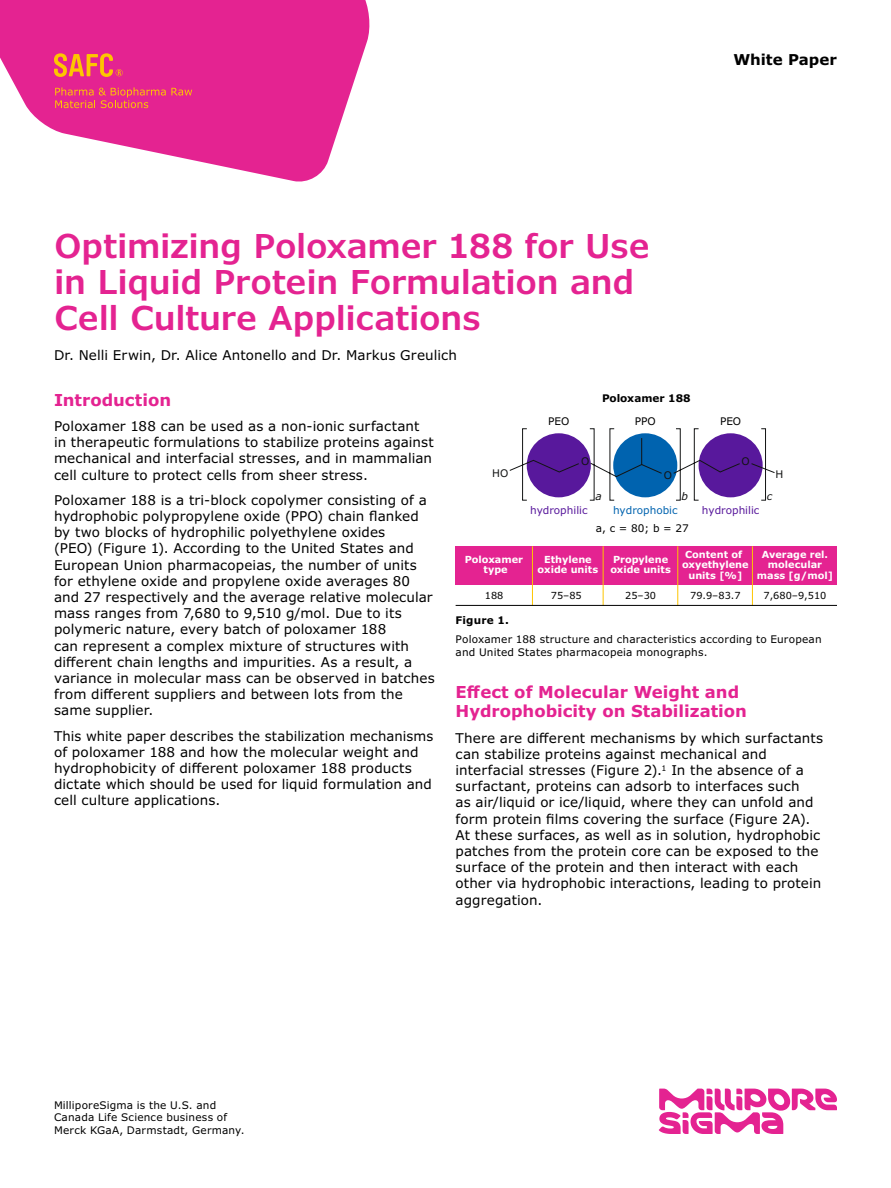
<style>
.page{position:relative;width:891px;height:1188px;background:#fff}
.page>*{position:absolute;margin:0;border:0;box-sizing:border-box;transform-origin:0 0}
.t1{font:600 33px/36px "Verdana Pro";letter-spacing:-.01em;color:#e42391}
.t2{font:700 16.5px/19.5px "Verdana Pro";color:#e42391}
.t3{font:700 15px "Verdana Pro";color:#000}
.t4{font:13.5px/16.2px "Verdana Pro";letter-spacing:.005em;color:#000}
.t5{font:10.5px/12.6px "Verdana Pro";letter-spacing:.015em;color:#000}
.t6{font:10.5px "Verdana Pro";color:#58189c}
.t7{font:700 10.5px "Verdana Pro";color:#000}
.t8{font:10.5px "Verdana Pro";color:#0063af}
.t9{font:10.5px "Verdana Pro";color:#131414}
.t10{font:italic 10.5px "Verdana Pro";color:#131414}
.t11{font:700 9.75px/10.5px "Verdana Pro";color:#fff;text-align:center}
.t12{font:9.75px "Verdana Pro";color:#000}
</style>
<div class="page">
<svg style="left:0;top:0;width:370px;height:182px;fill:#e42391"></svg>
<svg style="left:54px;top:53px;width:69px;height:24px;background:#ed6357"></svg>
<svg style="left:55px;top:87px;width:137px;height:21px;background:#e84076"></svg>
<div style="left:456px;top:546px;width:381px;height:38px;background:#e42391"></div>
<hr style="left:532px;top:546px;width:1px;height:60px;background:#fdc600">
<hr style="left:603px;top:546px;width:1px;height:60px;background:#fdc600">
<hr style="left:677px;top:546px;width:1px;height:60px;background:#fdc600">
<hr style="left:752px;top:546px;width:1px;height:60px;background:#fdc600">
<svg style="left:509px;top:428px;width:266px;height:73px"></svg>
<hr style="left:456px;top:605px;width:381px;height:1px;background:#000">
<svg style="left:659px;top:1089px;width:178px;height:45px"></svg>
<h1 class="t1" style="left:54px;top:229px;width:597px">Optimizing Poloxamer 188 for Use in Liquid Protein Formulation and<br>Cell Culture Applications</h1>
<p class="t4" style="left:54px;top:347px;width:405px">Dr. Nelli Erwin, Dr. Alice Antonello and Dr. Markus Greulich</p>
<p class="t3" style="left:733px;top:50px;width:105px">White Paper</p>
<p class="t2" style="left:54px;top:390px;width:119px">Introduction</p>
<p class="t4" style="left:54px;top:418px;width:381px">Poloxamer 188 can be used as a non-ionic surfactant in therapeutic formulations to stabilize proteins against mechanical and interfacial stresses, and in mammalian cell culture to protect cells from sheer stress.</p>
<p class="t4" style="left:54px;top:492px;width:382px">Poloxamer 188 is a tri-block copolymer consisting of a hydrophobic polypropylene oxide (PPO) chain flanked by two blocks of hydrophilic polyethylene oxides<br>(PEO) (Figure 1). According to the United States and European Union pharmacopeias, the number of units for ethylene oxide and propylene oxide averages 80 and 27 respectively and the average relative molecular mass ranges from 7,680 to 9,510 g/mol. Due to its polymeric nature, every batch of poloxamer 188<br>can represent a complex mixture of structures with different chain lengths and impurities. As a result, a variance in molecular mass can be observed in batches from different suppliers and between lots from the same supplier.</p>
<p class="t4" style="left:54px;top:728px;width:381px">This white paper describes the stabilization mechanisms of poloxamer 188 and how the molecular weight and hydrophobicity of different poloxamer 188 products dictate which should be used for liquid formulation and cell culture applications.</p>
<p class="t7" style="left:602px;top:392px;width:90px">Poloxamer 188</p>
<p class="t9" style="left:492px;top:466px;width:18px">HO</p>
<p class="t5" style="left:548px;top:415px;width:23px">PEO</p>
<p class="t5" style="left:635px;top:415px;width:22px">PPO</p>
<p class="t5" style="left:720px;top:415px;width:23px">PEO</p>
<p class="t9" style="left:581px;top:455px;width:10px">O</p>
<p class="t9" style="left:742px;top:455px;width:10px">O</p>
<p class="t9" style="left:664px;top:469px;width:10px">O</p>
<p class="t10" style="left:595px;top:490px;width:8px">a</p>
<p class="t10" style="left:767px;top:490px;width:7px">c</p>
<p class="t9" style="left:776px;top:468px;width:9px">H</p>
<p class="t10" style="left:681px;top:490px;width:8px">b</p>
<p class="t6" style="left:530px;top:504px;width:59px">hydrophilic</p>
<p class="t8" style="left:613px;top:504px;width:66px">hydrophobic</p>
<p class="t6" style="left:702px;top:504px;width:59px">hydrophilic</p>
<p class="t5" style="left:596px;top:522px;width:94px">a, c = 80; b = 27</p>
<p class="t11" style="left:538px;top:554px;width:62px">Ethylene oxide units</p>
<p class="t11" style="left:610px;top:554px;width:62px;text-align:left">Propylene oxide units</p>
<p class="t11" style="left:682px;top:549px;width:68px">Content of oxyethylene units [%]</p>
<p class="t11" style="left:757px;top:549px;width:78px">Average rel. molecular mass [g/mol]</p>
<p class="t11" style="left:465px;top:554px;width:60px">Poloxamer type</p>
<p class="t12" style="left:485px;top:589px;width:20px">188</p>
<p class="t12" style="left:551px;top:589px;width:33px">75–85</p>
<p class="t12" style="left:625px;top:589px;width:33px">25–30</p>
<p class="t12" style="left:690px;top:589px;width:52px">79.9–83.7</p>
<p class="t12" style="left:764px;top:589px;width:64px">7,680–9,510</p>
<p class="t7" style="left:456px;top:614px;width:55px">Figure 1.</p>
<p class="t5" style="left:456px;top:633px;width:368px">Poloxamer 188 structure and characteristics according to European and United States pharmacopeia monographs.</p>
<p class="t2" style="left:456px;top:682px;width:293px">Effect of Molecular Weight and<br>Hydrophobicity on Stabilization</p>
<p class="t4" style="left:456px;top:730px;width:369px">There are different mechanisms by which surfactants can stabilize proteins against mechanical and interfacial stresses (Figure 2).<sup>1</sup> In the absence of a surfactant, proteins can adsorb to interfaces such<br>as air/liquid or ice/liquid, where they can unfold and form protein films covering the surface (Figure 2A).<br>At these surfaces, as well as in solution, hydrophobic patches from the protein core can be exposed to the surface of the protein and then interact with each other via hydrophobic interactions, leading to protein aggregation.</p>
<p class="t5" style="left:54px;top:1099px;width:192px">MilliporeSigma is the U.S. and<br>Canada Life Science business of<br>Merck KGaA, Darmstadt, Germany.</p>
</div>
